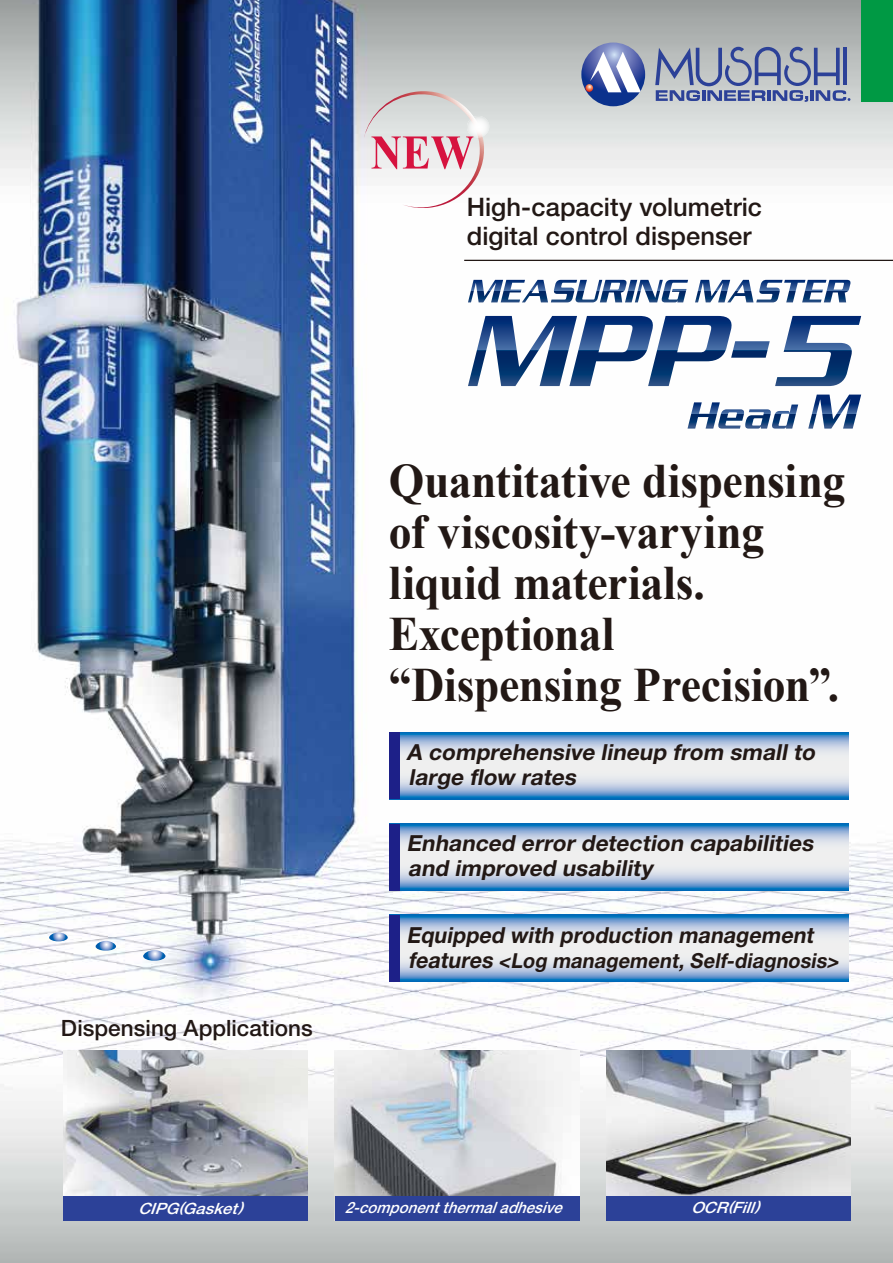
<style>
.page{position:relative;width:893px;height:1263px;background:#fff}
.page>*{position:absolute;margin:0;border:0;box-sizing:border-box;transform-origin:0 0}
.t1{font:700 48px/51px "Times New Roman";letter-spacing:-.01em;color:#221815;scale:.95 1}
.t2{font:500 25.5px/28.5px "Helvetica Neue LT Pro";color:#221815}
.t3{font:500 22.5px "Helvetica Neue LT Pro";color:#221815}
.t4{font:italic 700 22.2px/25px "Helvetica Neue LT Pro";color:#221815}
.t5{font:italic 700 22.2px "Helvetica Neue LT Pro";color:#221815;scale:.96 1}
.t6{font:italic 700 20.7px "Helvetica Neue LT Pro";color:#221815;scale:.96 1}
.t7{font:italic 500 15.6px "Helvetica Neue LT Pro";color:#fff;scale:.95 1}
.t8{font:italic 500 15.6px "Helvetica Neue LT Pro";color:#fff;scale:1.06 1}
.s1{font-size:22.2px}
.s2{font-size:13.95px}
</style>
<div class="page">
<img style="left:0;top:0;width:893px;height:1263px">
<img style="left:63px;top:1050px;width:244px;height:146px">
<img style="left:335px;top:1050px;width:244px;height:146px">
<img style="left:606px;top:1050px;width:245px;height:146px">
<svg style="left:655px;top:47px;width:195px;height:55px;background:#929bb6"></svg>
<svg style="left:581px;top:43px;width:64px;height:63px"></svg>
<svg style="left:585px;top:52px;width:55px;height:40px"></svg>
<svg style="left:468px;top:280px;width:220px;height:22px"></svg>
<svg style="left:695px;top:280px;width:156px;height:22px"></svg>
<hr style="left:464px;top:260px;width:429px;height:1px;background:#221815">
<svg style="left:143px;top:950px;width:22px;height:11px"></svg>
<svg style="left:96px;top:941px;width:20px;height:10px"></svg>
<svg style="left:49px;top:932px;width:19px;height:9px"></svg>
<div style="left:63px;top:1196px;width:244px;height:24px;background:#2c4198"></div>
<div style="left:335px;top:1196px;width:244px;height:24px;background:#2c4198"></div>
<div style="left:606px;top:1196px;width:245px;height:24px;background:#2c4198"></div>
<svg style="left:400px;top:732px;width:448px;height:67px;background:#b5cbe1"></svg>
<div style="left:389px;top:732px;width:11px;height:67px;background:#1d2088"></div>
<svg style="left:468px;top:316px;width:393px;height:70px"></svg>
<svg style="left:400px;top:824px;width:448px;height:66px"></svg>
<div style="left:389px;top:824px;width:11px;height:66px;background:#1d2088"></div>
<svg style="left:400px;top:915px;width:448px;height:67px;background:#b5cbe1"></svg>
<div style="left:389px;top:915px;width:11px;height:67px;background:#1d2088"></div>
<svg style="left:808px;top:395px;width:53px;height:34px"></svg>
<svg style="left:687px;top:402px;width:111px;height:27px"></svg>
<div style="left:862px;top:0;width:31px;height:102px;background:#094"></div>
<svg style="left:364px;top:91px;width:125px;height:118px"></svg>
<p class="t2" style="left:467px;top:193px;width:297px">High-capacity volumetric digital control dispenser</p>
<h1 class="t1" style="left:389px;top:454px;width:482px">Quantitative dispensing of viscosity-varying liquid materials.<br>Exceptional “Dispensing Precision”.</h1>
<p class="t4" style="left:407px;top:739px;width:414px">A comprehensive lineup from small to large flow rates</p>
<p class="t4" style="left:406px;top:830px;width:413px">Enhanced error detection capabilities and improved usability</p>
<p class="t3" style="left:61px;top:1015px;width:253px">Dispensing Applications</p>
<p class="t5" style="left:406px;top:921px;width:430px">Equipped with production management</p>
<p class="t6" style="left:408px;top:947px;width:454px"><span class="s1">features</span> &lt;Log management, Self-diagnosis&gt;</p>
<p class="t8" style="left:138px;top:1199px;width:101px">CIPG<span class="s2">(</span>Gasket<span class="s2">)</span></p>
<p class="t7" style="left:345px;top:1198px;width:236px">2-componentthermaladhesive</p>
<p class="t8" style="left:691px;top:1198px;width:67px">OCR<span class="s2">(</span>Fill<span class="s2">)</span></p>
</div>
